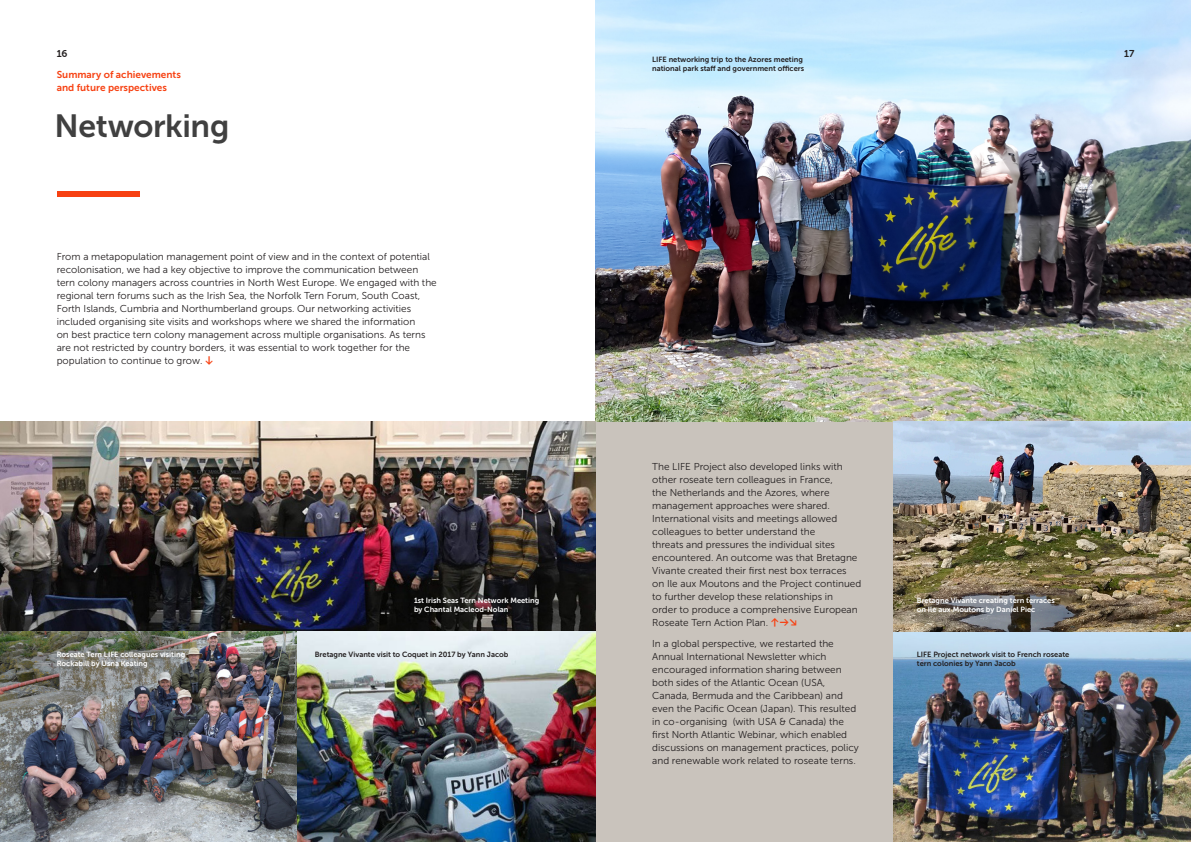
<style>
.page{position:relative;width:1191px;height:842px;background:#fff}
.page>*{position:absolute;margin:0;border:0;box-sizing:border-box;transform-origin:0 0}
.Crossheading{font:32px "Museo Sans 700";letter-spacing:-.015em;color:#404040}
.Main_text{font:10px/13px "Museo Sans 300";color:#231f20}
.t1{font:10px/13px "Museo Sans 700";color:#f74112}
.Main_text-2{font:10px "Museo Sans Rounded 700";color:#231f20}
.Captions_white{font:7.5px/9px "Museo Sans 700";color:#fff}
.Captions_black{font:7.5px/9px "Museo Sans 700";color:#231f20}
.Captions_white-2{font:7.5px/9px "Museo Sans 700";color:#231f20}
.s1{font-family:"Nexa";font-size:16px;color:#f74112}
</style>
<div class="page">
<img style="left:893px;top:421px;width:298px;height:421px">
<div style="left:595px;top:421px;width:298px;height:421px;background:#c9c3bc"></div>
<img style="left:595px;top:0;width:596px;height:421px">
<div style="left:57px;top:191px;width:82px;height:6px;background:#f74112"></div>
<img style="left:0;top:421px;width:595px;height:421px">
<p class="Main_text-2" style="left:57px;top:48px;width:12px">16</p>
<p class="Main_text-2" style="left:1124px;top:48px;width:12px">17</p>
<p class="Captions_black" style="left:652px;top:55px;width:153px">LIFE networking trip to the Azores meeting national park staff and government officers</p>
<p class="t1" style="left:57px;top:68px;width:126px">Summary of achievements and future perspectives</p>
<p class="Crossheading" style="left:55px;top:109px;width:176px">Networking</p>
<p class="Main_text" style="left:57px;top:250px;width:381px">From a metapopulation management point of view and in the context of potential recolonisation, we had a key objective to improve the communication between tern colony managers across countries in North West Europe. We engaged with the regional tern forums such as the Irish Sea, the Norfolk Tern Forum, South Coast, Forth Islands, Cumbria and Northumberland groups. Our networking activities included organising site visits and workshops where we shared the information<br>on best practice tern colony management across multiple organisations. As terns are not restricted by country borders, it was essential to work together for the population to continue to grow. <span class="s1">↓</span></p>
<p class="Captions_white" style="left:414px;top:595px;width:127px">1st Irish Seas Tern Network Meeting by Chantal Macleod-Nolan</p>
<p class="Captions_white" style="left:57px;top:650px;width:130px">Roseate Tern LIFE colleagues visiting<br>Rockabill by Usna Keating</p>
<p class="Captions_black" style="left:315px;top:650px;width:195px">Bretagne Vivante visit to Coquet in 2017 by Yann Jacob</p>
<p class="Main_text" style="left:652px;top:460px;width:211px">The LIFE Project also developed links with other roseate tern colleagues in France,<br>the Netherlands and the Azores, where management approaches were shared.<br>International visits and meetings allowed colleagues to better understand the<br>threats and pressures the individual sites encountered. An outcome was that Bretagne Vivante created their first nest box terraces<br>on Ile aux Moutons and the Project continued to further develop these relationships in<br>order to produce a comprehensive European Roseate Tern Action Plan. <span class="s1">↑→↘</span></p>
<p class="Main_text" style="left:652px;top:637px;width:208px">In a global perspective, we restarted the Annual International Newsletter which encouraged information sharing between both sides of the Atlantic Ocean (USA, Canada, Bermuda and the Caribbean) and even the Pacific Ocean (Japan). This resulted in co-organising (with USA &amp; Canada) the first North Atlantic Webinar, which enabled discussions on management practices, policy and renewable work related to roseate terns.</p>
<p class="Captions_white" style="left:917px;top:595px;width:139px">Bretagne Vivante creating tern terraces on Ile aux Moutons by Daniel Piec</p>
<p class="Captions_white-2" style="left:917px;top:650px;width:154px">LIFE Project network visit to French roseate tern colonies by Yann Jacob</p>
</div>
